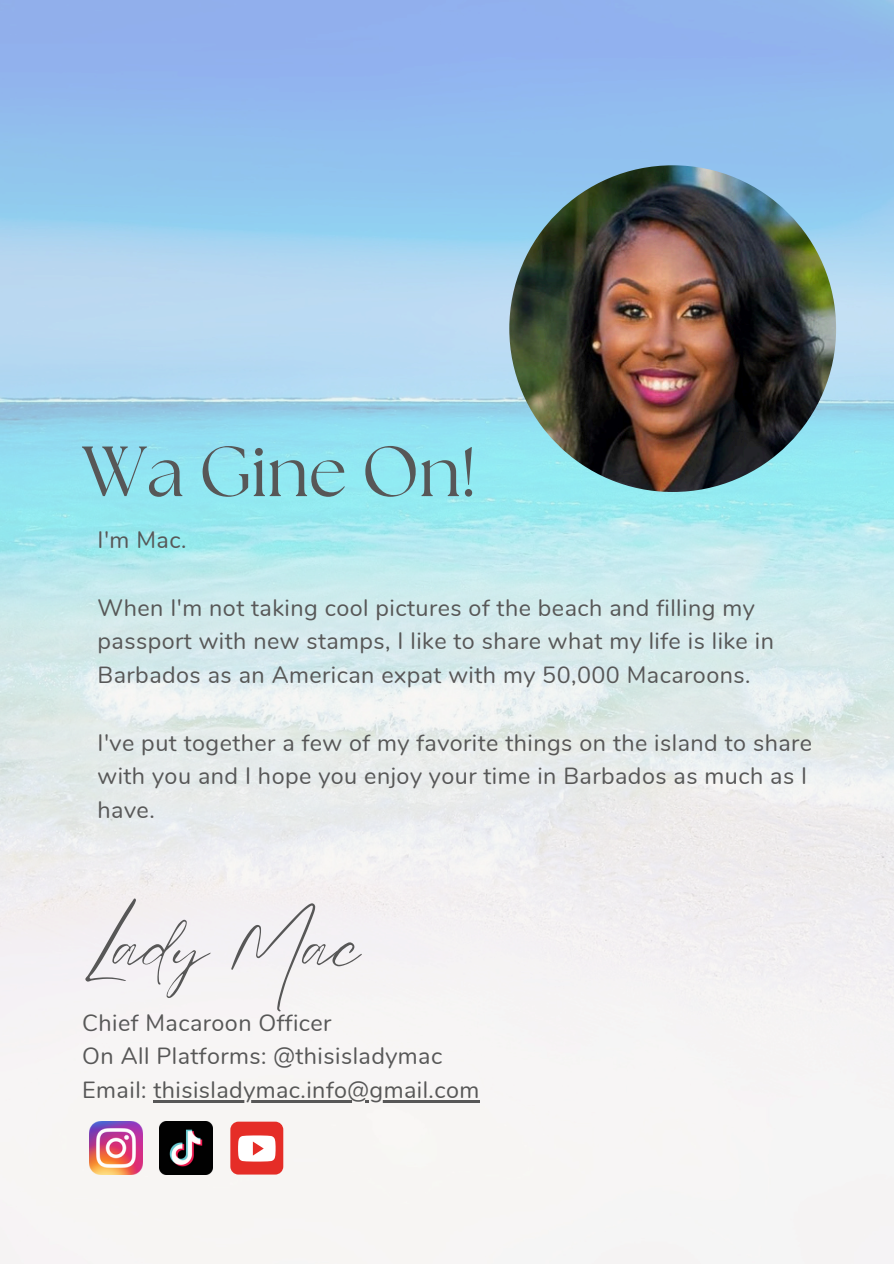
<style>
.page{position:relative;width:894px;height:1264px;background:#fff}
.page>*{position:absolute;margin:0;border:0;box-sizing:border-box;transform-origin:0 0}
.t1{font:70.8px "The Seasons";color:#575757}
.t2{font:64.95px "Eyesome Script";color:#575757}
.t3{font:23.4px/33.8px "Nunito";letter-spacing:.02em;color:#575757}
</style>
<div class="page">
<img style="left:0;top:0;width:893px;height:1263px">
<img style="left:509px;top:165px;width:326px;height:327px;border-radius:50%">
<img style="left:89px;top:1121px;width:53px;height:53px">
<img style="left:160px;top:1121px;width:53px;height:53px">
<div style="left:230px;top:1121px;width:53px;height:53px;background:#e52d27;border-radius:8px"></div>
<svg style="left:238px;top:1135px;width:37px;height:26px"></svg>
<hr style="left:153px;top:1100px;width:326px;height:2px;background:#575757">
<p class="t1" style="left:82px;top:439px;width:395px">Wa Gine On!</p>
<p class="t3" style="left:98px;top:523px;width:90px">I'm Mac.</p>
<p class="t3" style="left:98px;top:591px;width:677px">When I'm not taking cool pictures of the beach and filling my passport with new stamps, I like to share what my life is like in<br>Barbados as an American expat with my 50,000 Macaroons.</p>
<h1 class="t3" style="left:98px;top:726px;width:716px">I've put together a few of my favorite things on the island to share with you and I hope you enjoy your time in Barbados as much as I have.</h1>
<p class="t2" style="left:82px;top:903px;width:279px">Lady Mac</p>
<p class="t3" style="left:82px;top:1006px;width:251px">Chief Macaroon Officer</p>
<p class="t3" style="left:82px;top:1039px;width:361px">On All Platforms: @thisisladymac</p>
<p class="t3" style="left:82px;top:1073px;width:398px">Email: thisisladymac.info@gmail.com</p>
</div>
